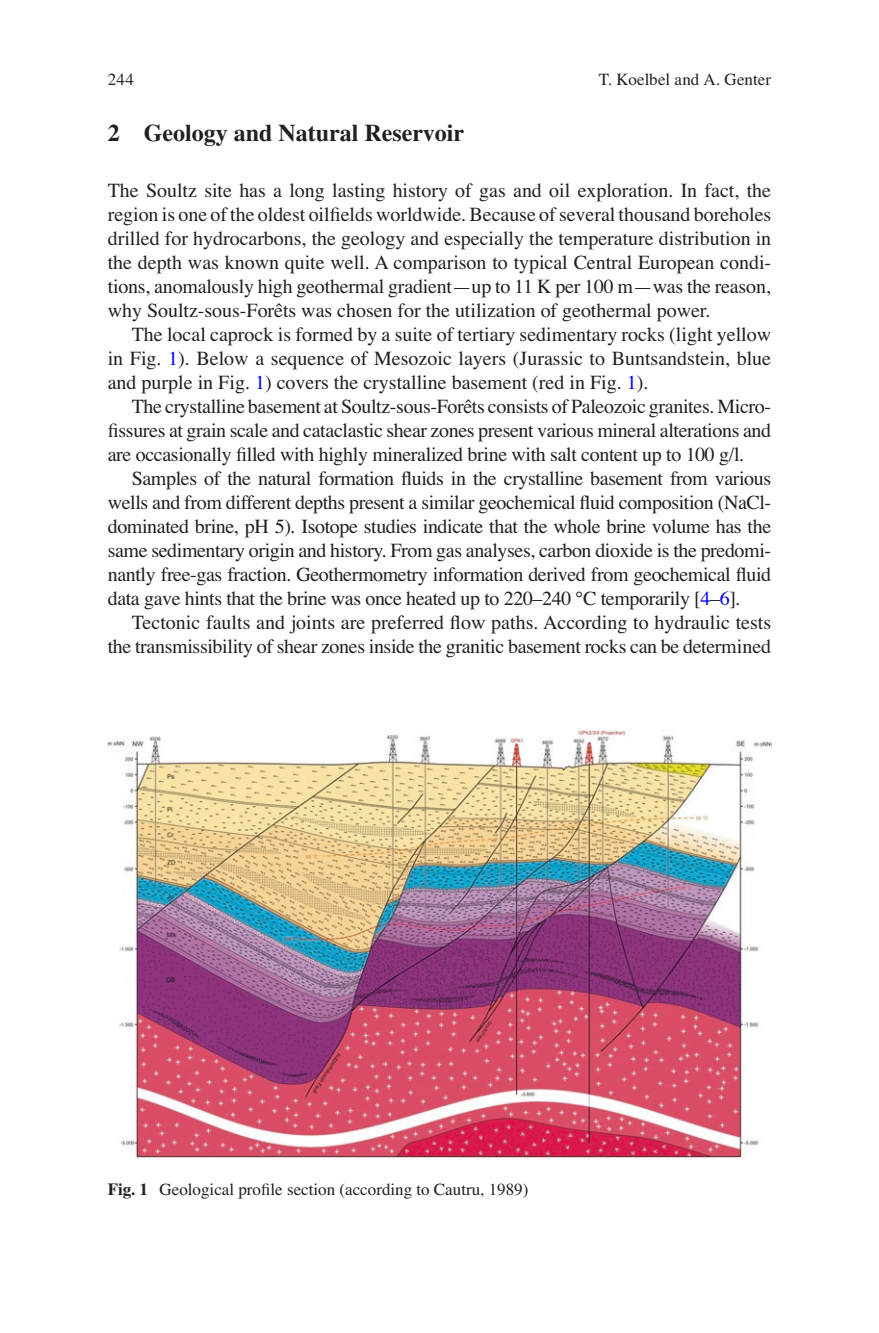
<style>
.page{position:relative;width:879px;height:1333px;background:#fff}
.page>*{position:absolute;margin:0;border:0;box-sizing:border-box;transform-origin:0 0}
.t1{font:700 24px "Plmhcx Times";color:#231f20}
.t2{font:20px/24px "Dxtdhd Times";letter-spacing:-.02em;color:#231f20;text-align:justify}
.t3{font:17px "Dxtdhd Times";color:#231f20}
.t4{font:17px "Cyqbvj Times";color:#231f20}
.s1{color:#0000fa}
.s2{font-family:"Plmhcx Times";font-weight:700}
</style>
<div class="page">
<img style="left:108px;top:729px;width:663px;height:430px">
<p class="t4" style="left:599px;top:72px;width:174px">T. Koelbel and A. Genter</p>
<p class="t3" style="left:108px;top:72px;width:28px">244</p>
<p class="t1" style="left:108px;top:119px;width:358px">2 Geology and Natural Reservoir</p>
<p class="t2" style="left:108px;top:180px;width:665px">The Soultz site has a long lasting history of gas and oil exploration. In fact, the region is one of the oldest oilfields worldwide. Because of several thousand boreholes drilled for hydrocarbons, the geology and especially the temperature distribution in the depth was known quite well. A comparison to typical Central European condi&shy;tions, anomalously high geothermal gradient—up to 11 K per 100 m—was the reason, why Soultz-sous-Forêts was chosen for the utilization of geothermal power.</p>
<p class="t2" style="left:108px;top:324px;width:665px;text-indent:24px">The local caprock is formed by a suite of tertiary sedimentary rocks (light yellow in Fig. <span class="s1">1</span>). Below a sequence of Mesozoic layers (Jurassic to Buntsandstein, blue and purple in Fig. <span class="s1">1</span>) covers the crystalline basement (red in Fig. <span class="s1">1</span>).</p>
<p class="t2" style="left:108px;top:396px;width:665px;text-indent:24px">The crystalline basement at Soultz-sous-Forêts consists of Paleozoic granites. Micro&shy;fissures at grain scale and cataclastic shear zones present various mineral alterations and are occasionally filled with highly mineralized brine with salt content up to 100 g/l.</p>
<p class="t2" style="left:108px;top:468px;width:665px;text-indent:24px">Samples of the natural formation fluids in the crystalline basement from various wells and from different depths present a similar geochemical fluid composition (NaCl&shy;dominated brine, pH 5). Isotope studies indicate that the whole brine volume has the same sedimentary origin and history. From gas analyses, carbon dioxide is the predomi&shy;nantly free-gas fraction. Geothermometry information derived from geochemical fluid data gave hints that the brine was once heated up to 220–240 °C temporarily [<span class="s1">4</span>–<span class="s1">6</span>].</p>
<p class="t2" style="left:108px;top:612px;width:665px;text-align:right">Tectonic faults and joints are preferred flow paths. According to hydraulic tests the transmissibility of shear zones inside the granitic basement rocks can be determined</p>
<p class="t3" style="left:108px;top:1181px;width:422px"><span class="s2">Fig. 1</span> Geological profile section (according to Cautru, 1989)</p>
</div>
